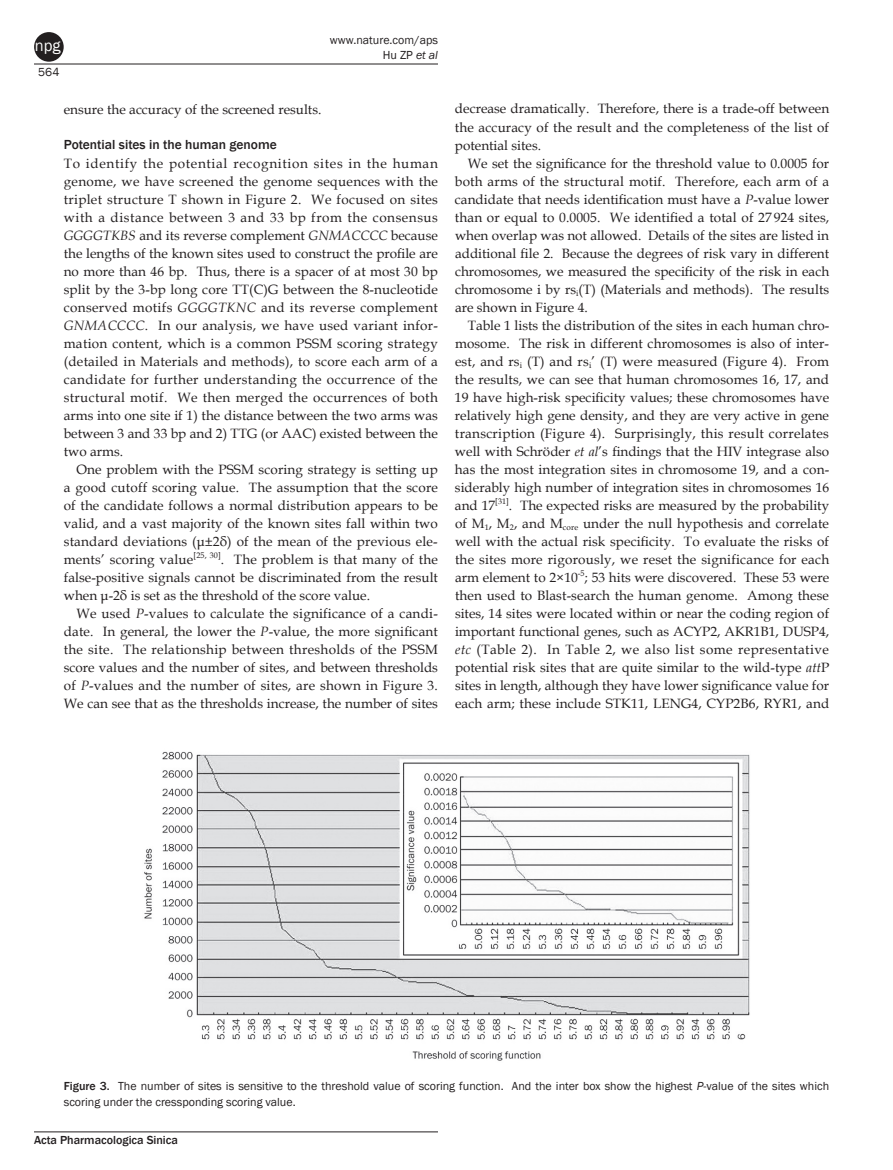
<style>
.page{position:relative;width:893px;height:1170px;background:#fff}
.page>*{position:absolute;margin:0;border:0;box-sizing:border-box;transform-origin:0 0}
.t1{font:16.5px "Franklin Gothic Book 2";color:#fff}
.t2{font:13.5px/18px "Book Antiqua";letter-spacing:.005em;color:#231f20;text-align:justify}
.t3{font:13.5px/18px "Book Antiqua 2";color:#231f20}
.t4{font:13.5px "Book Antiqua 2";letter-spacing:.04em;color:#231f20}
.t5{font:13.5px "Franklin Gothic Medium 2";color:#231f20}
.t6{font:12px "Franklin Gothic";color:#231f20}
.t7{font:12px/15px "Franklin Gothic Book 2";color:#231f20;text-align:right}
.t8{font:12px "Franklin Gothic Medium 2";color:#231f20}
.s1{font-family:"Franklin Gothic";font-style:italic}
.s2{font-style:italic}
.s3{font-family:"Book Antiqua"}
.s4{font-family:"Book Antiqua 2"}
.s5{font-family:"Book Antiqua";font-style:italic}
.s6{font-family:"Franklin Gothic Medium 2"}
.s7{font-family:"Franklin Gothic Book 2"}
</style>
<div class="page">
<hr style="left:34px;top:64px;width:404px;height:1px;background:#231f20">
<hr style="left:34px;top:1131px;width:404px;height:1px;background:#231f20">
<div style="left:34px;top:32px;width:30px;height:30px;background:#231f20;border-radius:50%"></div>
<img style="left:144px;top:751px;width:606px;height:310px">
<p class="t1" style="left:35px;top:35px;width:27px">npg</p>
<p class="t7" style="left:38px;top:65px;width:23px">564</p>
<p class="t7" style="left:330px;top:32px;width:110px">www.nature.com/aps<br>Hu ZP <span class="s1">et al</span></p>
<p class="t2" style="left:64px;top:100px;width:259px">ensure the accuracy of the screened results.</p>
<p class="t5" style="left:64px;top:136px;width:215px">Potential sites in the human genome</p>
<p class="t2" style="left:64px;top:154px;width:376px">To identify the potential recognition sites in the human genome, we have screened the genome sequences with the triplet structure T shown in Figure 2. We focused on sites</p>
<p class="t4" style="left:64px;top:207px;width:376px">with a distance between 3 and 33 bp from the consensus</p>
<p class="t2" style="left:64px;top:226px;width:376px"><span class="s2">GGGGTKBS</span> and its reverse complement <span class="s2">GNMACCCC</span> because</p>
<p class="t3" style="left:64px;top:244px;width:376px;text-align:justify">the lengths of the known sites used to construct the profile are no more than 46 bp. Thus, there is a spacer of at most 30 bp split by the 3-bp long core TT(C)G between the 8-nucleotide</p>
<p class="t2" style="left:64px;top:298px;width:376px">conserved motifs <span class="s2">GGGGTKNC</span> and its reverse complement <span class="s2">GNMACCCC</span>. In our analysis, we have used variant infor&shy;mation content, which is a common PSSM scoring strategy (detailed in Materials and methods), to score each arm of a candidate for further understanding the occurrence of the structural motif. We then merged the occurrences of both arms into one site if 1) the distance between the two arms was</p>
<p class="t3" style="left:64px;top:424px;width:376px">between 3 and 33 bp and 2) TTG (or AAC) existed between the</p>
<p class="t2" style="left:64px;top:441px;width:61px">two arms.</p>
<p class="t2" style="left:77px;top:459px;width:363px">One problem with the PSSM scoring strategy is setting up</p>
<p class="t2" style="left:64px;top:477px;width:376px">a good cutoff scoring value. The assumption that the score</p>
<p class="t2" style="left:64px;top:495px;width:376px">of the candidate follows a normal distribution appears to be</p>
<p class="t2" style="left:64px;top:513px;width:376px">valid, and a vast majority of the known sites fall within two</p>
<p class="t3" style="left:64px;top:531px;width:375px">standard deviations (μ±2δ) of the mean of the previous ele<span class="s3">-</span></p>
<p class="t2" style="left:64px;top:550px;width:376px">ments’ scoring value<sup>[25,</sup> <sup>30]</sup>. The problem is that many of the false-positive signals cannot be discriminated from the result</p>
<p class="t3" style="left:64px;top:586px;width:308px">when μ-2δ is set as the threshold of the score value.</p>
<p class="t2" style="left:64px;top:604px;width:376px;text-indent:13px">We used <span class="s2">P</span>-values to calculate the significance of a candi&shy;date. In general, the lower the <span class="s2">P</span><span class="s4">-value, the more significant </span>the site. The relationship between thresholds of the PSSM score values and the number of sites, and between thresholds</p>
<p class="t3" style="left:64px;top:676px;width:376px"><span class="s3">of</span> <span class="s5">P</span>-values and the number of sites, are shown in Figure 3.</p>
<p class="t2" style="left:64px;top:694px;width:376px">We can see that as the thresholds increase, the number of sites</p>
<p class="t2" style="left:455px;top:100px;width:376px">decrease dramatically. Therefore, there is a trade-off between the accuracy of the result and the completeness of the list of potential sites.</p>
<p class="t3" style="left:468px;top:154px;width:363px">We set the significance for the threshold value to 0.0005 for</p>
<p class="t2" style="left:455px;top:172px;width:376px">both arms of the structural motif. Therefore, each arm of a</p>
<p class="t3" style="left:455px;top:190px;width:376px">candidate that needs identification must have a <span class="s5">P</span><span class="s3">-value lower </span>than or equal to 0.0005. We identified a total of 27 924 sites,</p>
<p class="t2" style="left:455px;top:226px;width:376px">when overlap was not allowed. Details of the sites are listed in</p>
<p class="t3" style="left:455px;top:243px;width:376px">additional file 2. Because the degrees of risk vary in different chromosomes, we measured the specificity of the risk in each</p>
<p class="t2" style="left:455px;top:280px;width:376px">chromosome i by rs<sub>i</sub>(T) (Materials and methods). The results</p>
<p class="t3" style="left:455px;top:298px;width:134px">are shown in Figure 4.</p>
<p class="t2" style="left:455px;top:316px;width:376px;text-align:right">Table 1 lists the distribution of the sites in each human chro&shy;mosome. The risk in different chromosomes is also of inter-</p>
<p class="t3" style="left:455px;top:352px;width:376px"><span class="s3">est, and rs</span><sub>i</sub> <span class="s3">(T) and rs</span><sub>i</sub>’ (T) were measured (Figure 4). From</p>
<p class="t2" style="left:455px;top:370px;width:376px">the results, we can see that human chromosomes 16, 17, and</p>
<p class="t3" style="left:455px;top:388px;width:376px">19 have high-risk specificity values; these chromosomes have</p>
<p class="t2" style="left:455px;top:406px;width:376px">relatively high gene density, and they are very active in gene</p>
<p class="t3" style="left:455px;top:424px;width:376px;text-align:justify">transcription (Figure 4). Surprisingly, this result correlates <span class="s3">well with Schröder</span> <span class="s5">et al</span>’s findings that the HIV integrase also has the most integration sites in chromosome 19, and a con<span class="s3">-</span></p>
<p class="t2" style="left:455px;top:478px;width:376px">siderably high number of integration sites in chromosomes 16</p>
<p class="t3" style="left:455px;top:496px;width:376px"><span class="s3">and 17</span><sup>[31]</sup>. The expected risks are measured by the probability</p>
<p class="t2" style="left:455px;top:514px;width:376px">of M<sub>1</sub>, M<sub>2</sub>, and M<sub>core</sub> under the null hypothesis and correlate</p>
<p class="t3" style="left:455px;top:532px;width:376px">well with the actual risk specificity. To evaluate the risks of</p>
<p class="t2" style="left:455px;top:550px;width:376px">the sites more rigorously, we reset the significance for each</p>
<p class="t3" style="left:455px;top:568px;width:376px"><span class="s3">arm element to 2×10</span><sup>-5</sup>; 53 hits were discovered. These 53 were</p>
<p class="t2" style="left:455px;top:586px;width:376px">then used to Blast-search the human genome. Among these</p>
<p class="t3" style="left:455px;top:604px;width:376px">sites, 14 sites were located within or near the coding region of important functional genes, such as ACYP2, AKR1B1, DUSP4,</p>
<p class="t2" style="left:455px;top:640px;width:376px"><span class="s2">etc</span> (Table 2). In Table 2, we also list some representative potential risk sites that are quite similar to the wild-type <span class="s2">att</span>P</p>
<p class="t3" style="left:455px;top:676px;width:376px">sites in length, although they have lower significance value for each arm; these include STK11, LENG4, CYP2B6, RYR1, and</p>
<p class="t6" style="left:64px;top:1077px;width:767px"><span class="s6">Figure 3.</span> The number of sites is sensitive to the threshold value of scoring function. And the inter box show the highest <span class="s2">P</span><span class="s7">-value of the sites which</span></p>
<p class="t7" style="left:64px;top:1094px;width:233px">scoring under the cressponding scoring value.</p>
<p class="t8" style="left:34px;top:1132px;width:145px">Acta Pharmacologica Sinica</p>
</div>
